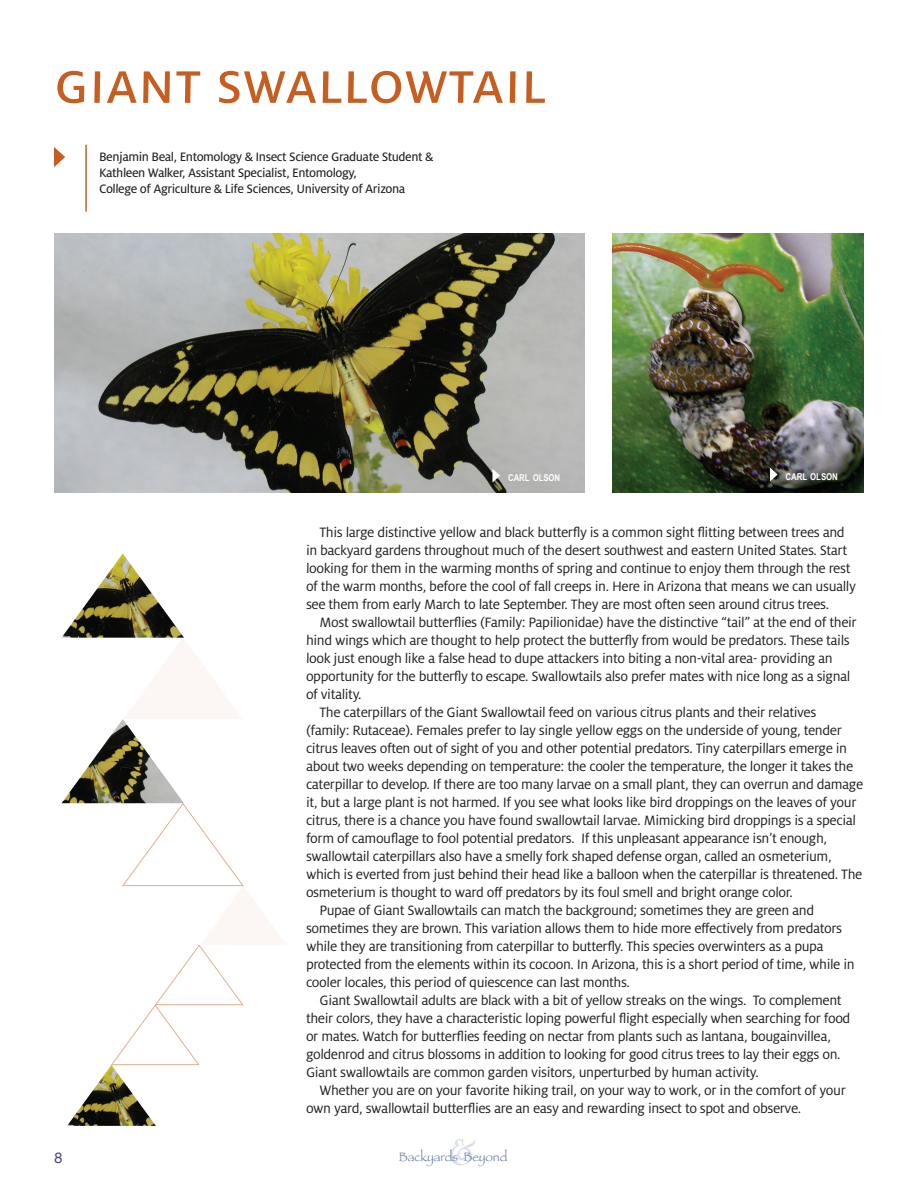
<style>
.page{position:relative;width:918px;height:1188px;background:#fff}
.page>*{position:absolute;margin:0;border:0;box-sizing:border-box;transform-origin:0 0}
.t1{font:61.5px "Milo OT Text";color:#c65e22}
.t2{font:37.8px "University Roman Bold Plain";color:#dadeeb}
.t3{font:15px/18px "Milo OT";letter-spacing:-.02em;color:#231f20}
.t4{font:15px "Helvetica Neue";color:#544872}
.t5{font:13.5px "Milo OT Text";letter-spacing:-.045em;color:#231f20}
.t6{font:12.6px "Papyrus";letter-spacing:-.01em;color:#6d7fad}
.t7{font:700 9.45px "Arial Narrow";color:#fff}
</style>
<div class="page">
<svg style="left:54px;top:147px;width:11px;height:20px"></svg>
<hr style="left:85px;top:145px;width:2px;height:67px;background:#c65e22">
<img style="left:54px;top:233px;width:531px;height:259px">
<img style="left:67px;top:1065px;width:89px;height:61px">
<img style="left:612px;top:233px;width:252px;height:259px">
<svg style="left:111px;top:803px;width:174px;height:262px"></svg>
<svg style="left:124px;top:639px;width:118px;height:80px"></svg>
<img style="left:62px;top:719px;width:122px;height:84px">
<img style="left:62px;top:554px;width:122px;height:84px">
<svg style="left:492px;top:469px;width:8px;height:14px"></svg>
<svg style="left:770px;top:468px;width:8px;height:13px"></svg>
<p class="t1" style="left:54px;top:50px;width:495px">giant swallowtail</p>
<p class="t5" style="left:99px;top:149px;width:336px">Benjamin Beal, Entomology &amp; Insect Science Graduate Student &amp;</p>
<p class="t5" style="left:99px;top:165px;width:260px">Kathleen Walker, Assistant Specialist, Entomology,</p>
<p class="t5" style="left:99px;top:182px;width:308px">College of Agriculture &amp; Life Sciences, University of Arizona</p>
<p class="t7" style="left:508px;top:470px;width:54px">CARL OLSON</p>
<p class="t7" style="left:786px;top:469px;width:54px">CARL OLSON</p>
<p class="t3" style="left:306px;top:523px;width:552px;text-indent:14px">This large distinctive yellow and black butterfly is a common sight flitting between trees and in backyard gardens throughout much of the desert southwest and eastern United States. Start looking for them in the warming months of spring and continue to enjoy them through the rest of the warm months, before the cool of fall creeps in. Here in Arizona that means we can usually see them from early March to late September. They are most often seen around citrus trees.</p>
<p class="t3" style="left:306px;top:613px;width:553px;text-indent:14px">Most swallowtail butterflies (Family: Papilionidae) have the distinctive “tail” at the end of their hind wings which are thought to help protect the butterfly from would be predators. These tails look just enough like a false head to dupe attackers into biting a non-vital area- providing an opportunity for the butterfly to escape. Swallowtails also prefer mates with nice long as a signal of vitality.</p>
<p class="t3" style="left:306px;top:703px;width:559px;text-indent:14px">The caterpillars of the Giant Swallowtail feed on various citrus plants and their relatives (family: Rutaceae). Females prefer to lay single yellow eggs on the underside of young, tender citrus leaves often out of sight of you and other potential predators. Tiny caterpillars emerge in about two weeks depending on temperature: the cooler the temperature, the longer it takes the caterpillar to develop. If there are too many larvae on a small plant, they can overrun and damage it, but a large plant is not harmed. If you see what looks like bird droppings on the leaves of your citrus, there is a chance you have found swallowtail larvae. Mimicking bird droppings is a special form of camouflage to fool potential predators. If this unpleasant appearance isn’t enough, swallowtail caterpillars also have a smelly fork shaped defense organ, called an osmeterium, which is everted from just behind their head like a balloon when the caterpillar is threatened. The osmeterium is thought to ward off predators by its foul smell and bright orange color.</p>
<p class="t3" style="left:306px;top:901px;width:550px;text-indent:14px">Pupae of Giant Swallowtails can match the background; sometimes they are green and sometimes they are brown. This variation allows them to hide more effectively from predators while they are transitioning from caterpillar to butterfly. This species overwinters as a pupa protected from the elements within its cocoon. In Arizona, this is a short period of time, while in cooler locales, this period of quiescence can last months.</p>
<p class="t3" style="left:306px;top:991px;width:546px;text-indent:14px">Giant Swallowtail adults are black with a bit of yellow streaks on the wings. To complement their colors, they have a characteristic loping powerful flight especially when searching for food or mates. Watch for butterflies feeding on nectar from plants such as lantana, bougainvillea, goldenrod and citrus blossoms in addition to looking for good citrus trees to lay their eggs on.<br>Giant swallowtails are common garden visitors, unperturbed by human activity.</p>
<p class="t3" style="left:306px;top:1081px;width:542px;text-indent:14px">Whether you are on your favorite hiking trail, on your way to work, or in the comfort of your own yard, swallowtail butterflies are an easy and rewarding insect to spot and observe.</p>
<h2 class="t2" style="left:448px;top:1132px;width:29px">&amp;</h2>
<p class="t4" style="left:54px;top:1147px;width:10px">8</p>
<p class="t6" style="left:399px;top:1149px;width:110px">Backyards Beyond</p>
</div>
